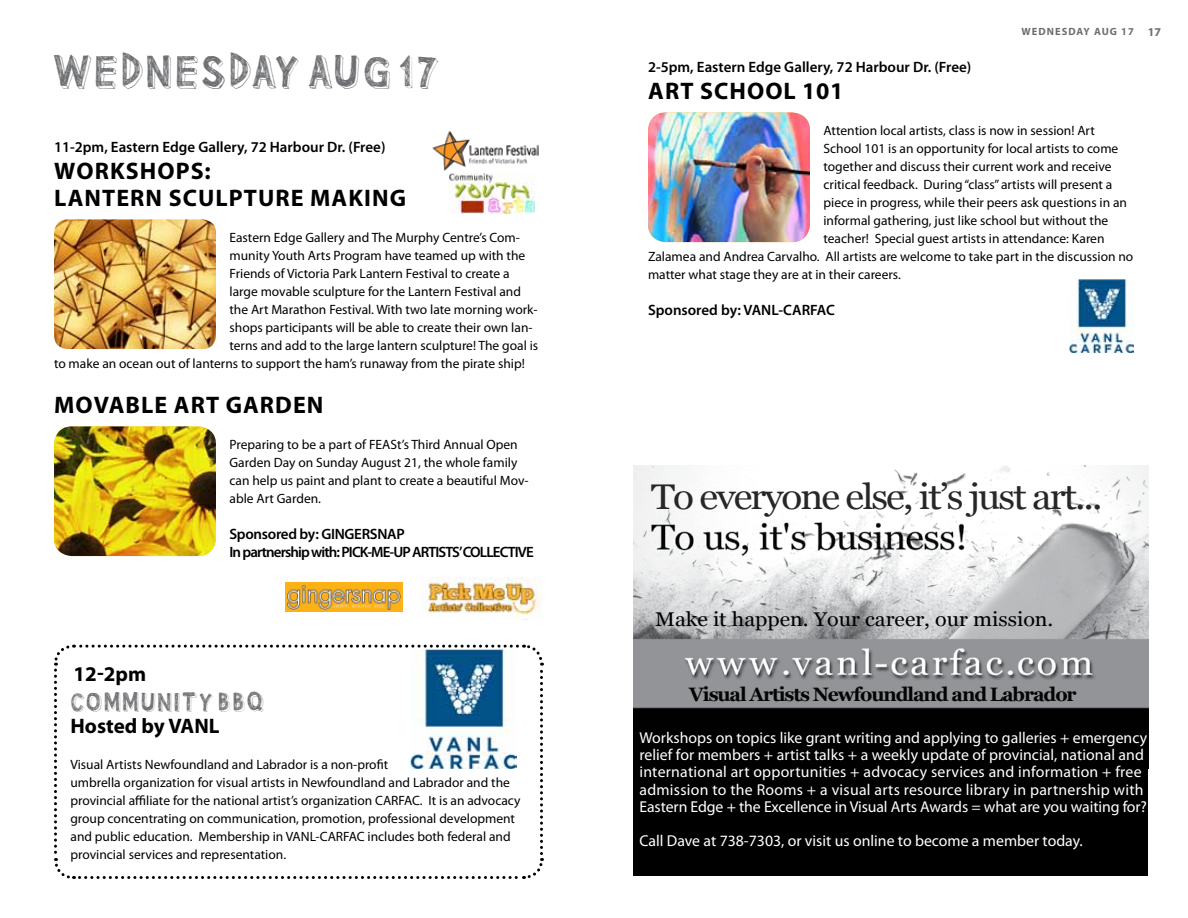
<style>
.page{position:relative;width:1188px;height:918px;background:#fff}
.page>*{position:absolute;margin:0;border:0;box-sizing:border-box;transform-origin:0 0}
.t1{font:48px "Pointy Solid";letter-spacing:.06em;color:#6d6e71}
.t2{font:35.7px "Georgia";letter-spacing:-.05em;color:#272728;scale:1.09 1}
.t3{font:27px "Pointy Solid";letter-spacing:.065em;color:#6d6e71}
.t4{font:700 24px/27px "Myriad Pro";letter-spacing:.045em;color:#000}
.t5{font:700 21px "Myriad Pro";color:#000}
.t6{font:19.8px "Georgia";color:#000;scale:1.09 1}
.t7{font:700 19.35px "Georgia";letter-spacing:-.055em;color:#050505}
.t8{font:15.75px/17.2px "Myriad Pro";letter-spacing:.005em;color:#fff}
.t9{font:600 15px "Myriad Pro";color:#000}
.t10{font:600 15px/18px "Myriad Pro";letter-spacing:-.06em;color:#000}
.t11{font:13.5px/18px "Myriad Pro";color:#000}
.t12{font:700 10.5px "Myriad Pro";letter-spacing:.1em;color:#6d6e71}
.s1{font-size:12px}
</style>
<div class="page">
<img style="left:54px;top:219px;width:162px;height:130px">
<img style="left:54px;top:426px;width:162px;height:130px">
<img style="left:432px;top:131px;width:107px;height:40px">
<img style="left:648px;top:112px;width:162px;height:130px">
<svg style="left:54px;top:644px;width:490px;height:235px"></svg>
<img style="left:634px;top:466px;width:514px;height:294px">
<div style="left:634px;top:760px;width:514px;height:116px;background:#000"></div>
<img style="left:410px;top:649px;width:106px;height:119px">
<img style="left:421px;top:577px;width:121px;height:41px">
<img style="left:449px;top:173px;width:85px;height:41px">
<img style="left:285px;top:582px;width:117px;height:30px">
<img style="left:1069px;top:280px;width:65px;height:72px">
<h1 class="t1" style="left:54px;top:46px;width:393px">WEDNESDAY AUG 17</h1>
<p class="t9" style="left:54px;top:137px;width:333px">11-2pm, Eastern Edge Gallery, 72 Harbour Dr. (Free)</p>
<h3 class="t4" style="left:54px;top:157px;width:353px">WORKSHOPS:<br>LANTERN SCULPTURE MAKING</h3>
<p class="t11" style="left:230px;top:228px;width:292px">Eastern Edge Gallery and The Murphy Centre’s Com-</p>
<p class="t11" style="left:230px;top:246px;width:297px">munity Youth Arts Program have teamed up with the</p>
<p class="t11" style="left:230px;top:264px;width:282px">Friends of Victoria Park Lantern Festival to create a</p>
<p class="t11" style="left:230px;top:282px;width:293px">large movable sculpture for the Lantern Festival and</p>
<p class="t11" style="left:230px;top:300px;width:310px">the Art Marathon Festival. With two late morning work-</p>
<p class="t11" style="left:230px;top:318px;width:305px">shops participants will be able to create their own lan-</p>
<p class="t11" style="left:230px;top:336px;width:310px">terns and add to the large lantern sculpture! The goal is</p>
<p class="t11" style="left:54px;top:354px;width:472px">to make an ocean out of lanterns to support the ham’s runaway from the pirate ship!</p>
<h3 class="t4" style="left:54px;top:391px;width:271px">MOVABLE ART GARDEN</h3>
<p class="t11" style="left:230px;top:435px;width:301px">Preparing to be a part of FEASt’s Third Annual Open Garden Day on Sunday August 21, the whole family can help us paint and plant to create a beautiful Mov&shy;able Art Garden.</p>
<p class="t10" style="left:230px;top:525px;width:304px">Sponsored by: GINGERSNAP<br>In partnership with: PICK-ME-UP ARTISTS’COLLECTIVE</p>
<h3 class="t5" style="left:74px;top:660px;width:74px">12-2pm</h3>
<h3 class="t3" style="left:70px;top:688px;width:196px">COMMUNITY BBQ</h3>
<h3 class="t5" style="left:70px;top:713px;width:151px">Hosted by VANL</h3>
<p class="t11" style="left:70px;top:756px;width:452px">Visual Artists Newfoundland and Labrador is a non-profit<br>umbrella organization for visual artists in Newfoundland and Labrador and the provincial affiliate for the national artist’s organization CARFAC. It is an advocacy group concentrating on communication, promotion, professional development and public education. Membership in VANL-CARFAC includes both federal and provincial services and representation.</p>
<p class="t12" style="left:1021px;top:24px;width:141px">WEDNESDAY AUG 17 <span class="s1">17</span></p>
<p class="t9" style="left:648px;top:57px;width:325px">2-5pm, Eastern Edge Gallery, 72 Harbour Dr. (Free)</p>
<h3 class="t4" style="left:648px;top:77px;width:197px">ART SCHOOL 101</h3>
<p class="t11" style="left:824px;top:121px;width:273px">Attention local artists, class is now in session! Art</p>
<p class="t11" style="left:824px;top:139px;width:296px">School 101 is an opportunity for local artists to come</p>
<p class="t11" style="left:824px;top:157px;width:290px">together and discuss their current work and receive</p>
<p class="t11" style="left:824px;top:175px;width:290px">critical feedback. During “class” artists will present a</p>
<p class="t11" style="left:824px;top:193px;width:305px">piece in progress, while their peers ask questions in an</p>
<p class="t11" style="left:824px;top:211px;width:286px">informal gathering, just like school but without the</p>
<p class="t11" style="left:824px;top:229px;width:283px">teacher! Special guest artists in attendance: Karen</p>
<p class="t11" style="left:648px;top:247px;width:487px">Zalamea and Andrea Carvalho. All artists are welcome to take part in the discussion no</p>
<p class="t11" style="left:648px;top:265px;width:254px">matter what stage they are at in their careers.</p>
<p class="t9" style="left:648px;top:300px;width:188px">Sponsored by: VANL-CARFAC</p>
<h2 class="t2" style="left:651px;top:475px;width:416px">To everyone else, it’s just art...</h2>
<h3 class="t6" style="left:655px;top:608px;width:367px">Make it happen. Your career, our mission.</h3>
<h3 class="t7" style="left:689px;top:682px;width:389px">Visual Artists Newfoundland and Labrador</h3>
<p class="t8" style="left:639px;top:729px;width:509px">Workshops on topics like grant writing and applying to galleries + emergency relief for members + artist talks + a weekly update of provincial, national and international art opportunities + advocacy services and information + free admission to the Rooms + a visual arts resource library in partnership with Eastern Edge + the Excellence in Visual Arts Awards = what are you waiting for?</p>
<p class="t8" style="left:639px;top:832px;width:445px">Call Dave at 738-7303, or visit us online to become a member today.</p>
</div>
